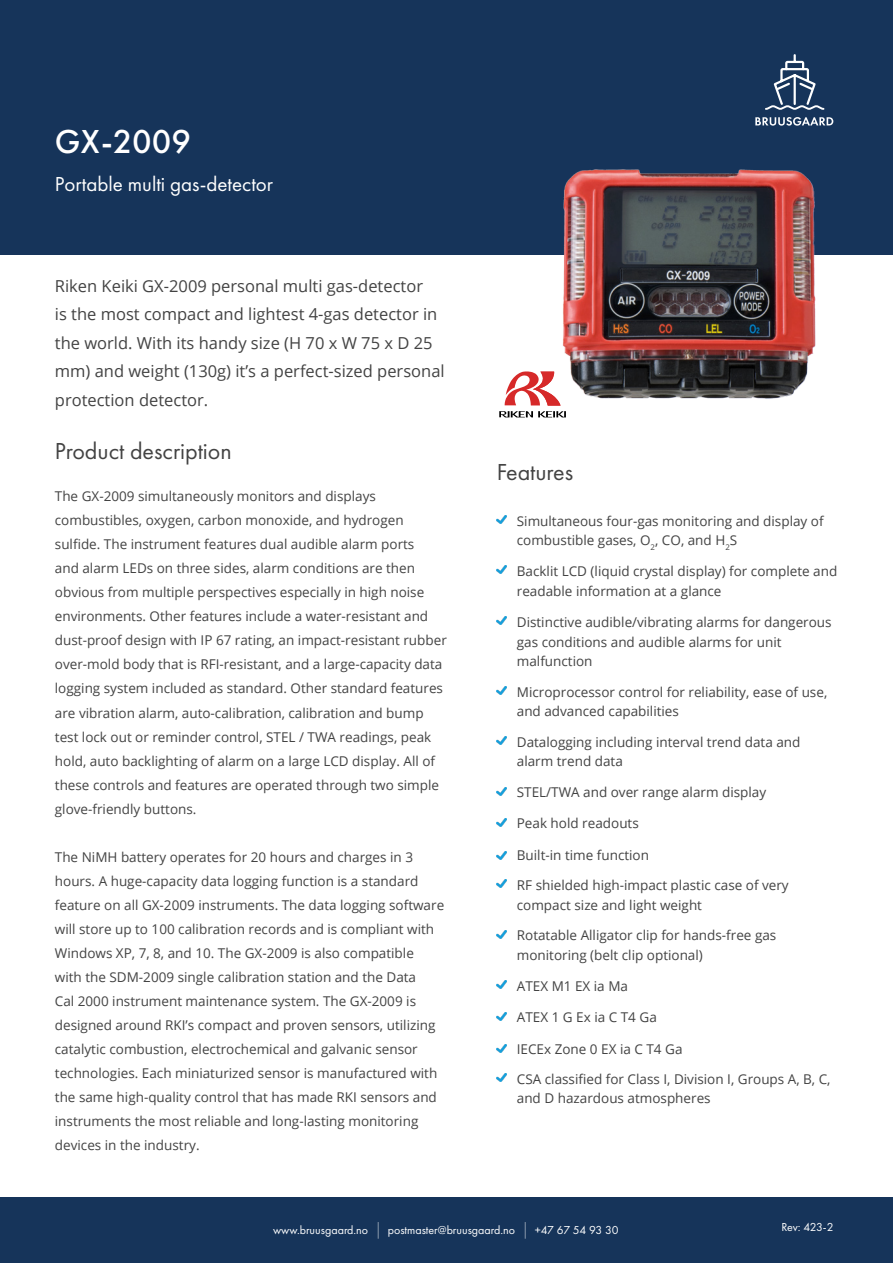
<style>
.page{position:relative;width:893px;height:1263px;background:#fff}
.page>*{position:absolute;margin:0;border:0;box-sizing:border-box;transform-origin:0 0}
.t1{font:500 34.5px "Futura PT";color:#fff}
.t2{font:24px "Futura PT";color:#434343}
.t3{font:21px "Futura PT";color:#fff}
.t4{font:16.5px/28.5px "Open Sans";color:#434343}
.t5{font:13.5px/24px "Open Sans";color:#434343}
.t6{font:12px "Futura PT";color:#fff}
</style>
<div class="page">
<div style="left:0;top:0;width:893px;height:254px;background:#16345a"></div>
<div style="left:0;top:1198px;width:893px;height:65px;background:#16345a"></div>
<svg style="left:755px;top:54px;width:78px;height:72px"></svg>
<svg style="left:378px;top:1222px;width:1px;height:17px"></svg>
<svg style="left:525px;top:1222px;width:1px;height:17px"></svg>
<svg style="left:499px;top:371px;width:46px;height:46px"></svg>
<img style="left:545px;top:169px;width:302px;height:249px">
<svg style="left:497px;top:516px;width:9px;height:8px"></svg>
<svg style="left:497px;top:566px;width:9px;height:8px"></svg>
<svg style="left:497px;top:617px;width:9px;height:8px"></svg>
<svg style="left:497px;top:686px;width:9px;height:8px"></svg>
<svg style="left:497px;top:736px;width:9px;height:8px"></svg>
<svg style="left:497px;top:880px;width:9px;height:8px"></svg>
<svg style="left:497px;top:930px;width:9px;height:8px"></svg>
<svg style="left:497px;top:1073px;width:9px;height:8px"></svg>
<svg style="left:497px;top:851px;width:9px;height:8px"></svg>
<svg style="left:497px;top:1045px;width:9px;height:8px"></svg>
<svg style="left:497px;top:787px;width:9px;height:8px"></svg>
<svg style="left:497px;top:981px;width:9px;height:8px"></svg>
<svg style="left:497px;top:819px;width:9px;height:8px"></svg>
<svg style="left:497px;top:1012px;width:9px;height:8px"></svg>
<h1 class="t1" style="left:55px;top:120px;width:138px">GX-2009</h1>
<h3 class="t3" style="left:55px;top:171px;width:220px">Portable multi gas-detector</h3>
<p class="t4" style="left:55px;top:271px;width:391px">Riken Keiki GX-2009 personal multi gas-detector<br>is the most compact and lightest 4-gas detector in the world. With its handy size (H 70 x W 75 x D 25 mm) and weight (130g) it’s a perfect-sized personal protection detector.</p>
<h2 class="t2" style="left:55px;top:437px;width:178px">Product description</h2>
<p class="t5" style="left:55px;top:484px;width:393px">The GX-2009 simultaneously monitors and displays combustibles, oxygen, carbon monoxide, and hydrogen sulfide. The instrument features dual audible alarm ports<br>and alarm LEDs on three sides, alarm conditions are then obvious from multiple perspectives especially in high noise environments. Other features include a water-resistant and dust-proof design with IP 67 rating, an impact-resistant rubber over-mold body that is RFI-resistant, and a large-capacity data logging system included as standard. Other standard features are vibration alarm, auto-calibration, calibration and bump test lock out or reminder control, STEL / TWA readings, peak hold, auto backlighting of alarm on a large LCD display. All of these controls and features are operated through two simple glove-friendly buttons.</p>
<p class="t5" style="left:55px;top:844px;width:391px">The NiMH battery operates for 20 hours and charges in 3 hours. A huge-capacity data logging function is a standard feature on all GX-2009 instruments. The data logging software will store up to 100 calibration records and is compliant with Windows XP, 7, 8, and 10. The GX-2009 is also compatible with the SDM-2009 single calibration station and the Data<br>Cal 2000 instrument maintenance system. The GX-2009 is designed around RKI’s compact and proven sensors, utilizing catalytic combustion, electrochemical and galvanic sensor technologies. Each miniaturized sensor is manufactured with the same high-quality control that has made RKI sensors and instruments the most reliable and long-lasting monitoring devices in the industry.</p>
<h2 class="t2" style="left:497px;top:458px;width:78px">Features</h2>
<p class="t5" style="left:517px;top:511px;width:308px;line-height:19.5px">Simultaneous four-gas monitoring and display of combustible gases, O<sub>2</sub>, CO, and H<sub>2</sub>S</p>
<p class="t5" style="left:517px;top:561px;width:322px;line-height:19.5px">Backlit LCD (liquid crystal display) for complete and readable information at a glance</p>
<p class="t5" style="left:517px;top:612px;width:316px;line-height:19.5px">Distinctive audible/vibrating alarms for dangerous gas conditions and audible alarms for unit malfunction</p>
<p class="t5" style="left:517px;top:682px;width:312px;line-height:19.5px">Microprocessor control for reliability, ease of use, and advanced capabilities</p>
<p class="t5" style="left:517px;top:732px;width:285px;line-height:19.5px">Datalogging including interval trend data and alarm trend data</p>
<p class="t5" style="left:517px;top:780px;width:251px">STEL/TWA and over range alarm display</p>
<p class="t5" style="left:517px;top:811px;width:123px">Peak hold readouts</p>
<p class="t5" style="left:517px;top:843px;width:134px">Built-in time function</p>
<p class="t5" style="left:517px;top:875px;width:273px;line-height:19.5px">RF shielded high-impact plastic case of very compact size and light weight</p>
<p class="t5" style="left:517px;top:925px;width:261px;line-height:19.5px">Rotatable Alligator clip for hands-free gas monitoring (belt clip optional)</p>
<p class="t5" style="left:517px;top:973px;width:113px">ATEX M1 EX ia Ma</p>
<p class="t5" style="left:517px;top:1005px;width:141px">ATEX 1 G Ex ia C T4 Ga</p>
<p class="t5" style="left:517px;top:1036px;width:167px">IECEx Zone 0 EX ia C T4 Ga</p>
<p class="t5" style="left:517px;top:1069px;width:315px;line-height:19.5px">CSA classified for Class I, Division I, Groups A, B, C, and D hazardous atmospheres</p>
<p class="t6" style="left:273px;top:1223px;width:97px">www.bruusgaard.no</p>
<p class="t6" style="left:388px;top:1223px;width:129px">postmaster@bruusgaard.no</p>
<p class="t6" style="left:535px;top:1223px;width:85px">+47 67 54 93 30</p>
<p class="t6" style="left:781px;top:1219px;width:54px">Rev: 423-2</p>
</div>
